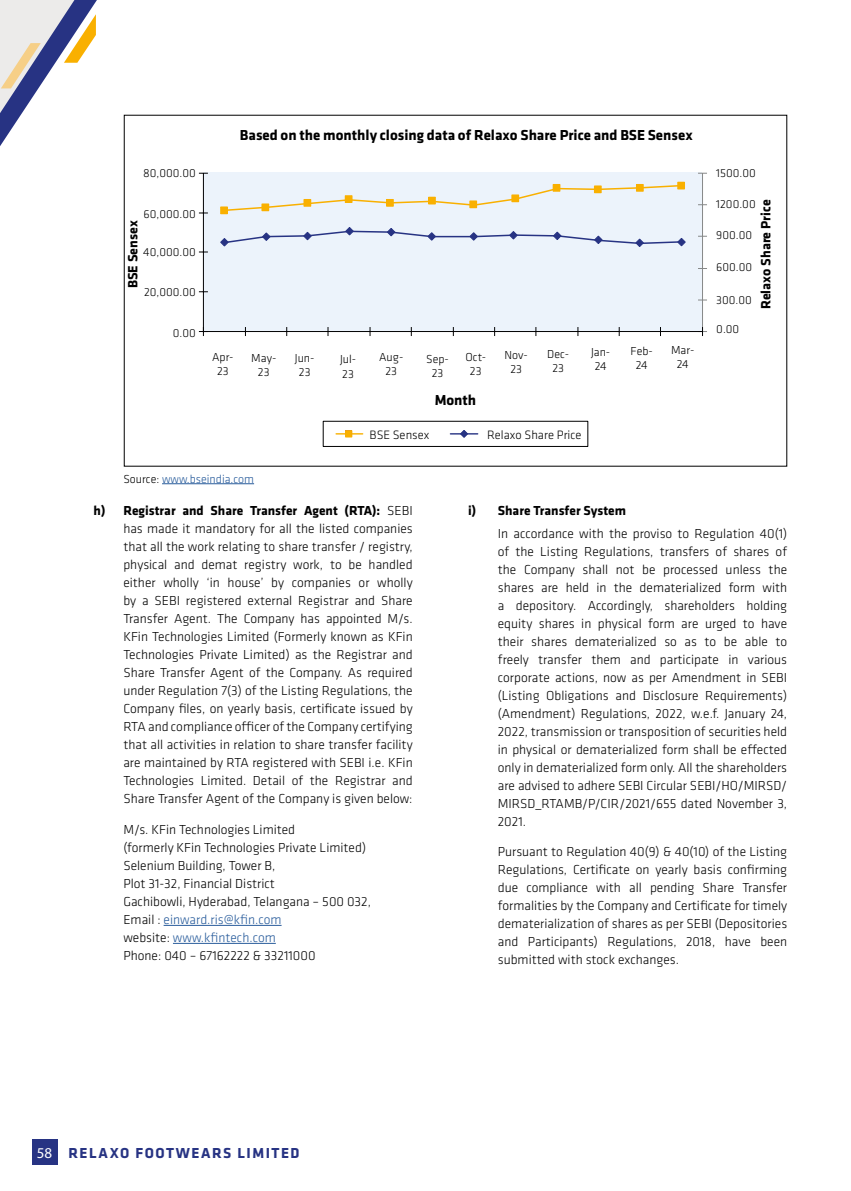
<style>
.page{position:relative;width:851px;height:1191px;background:#fff}
.page>*{position:absolute;margin:0;border:0;box-sizing:border-box;transform-origin:0 0}
.t1{font:700 15px "Klavika";color:#000}
.t2{font:700 15px "Klavika";letter-spacing:.1em;color:#273383}
.t3{font:700 13.95px "Klavika";color:#000}
.t4{font:300 13.5px/18px "Klavika";color:#000;text-align:justify}
.t5{font:700 13.5px "Klavika";color:#000}
.t6{font:300 12.6px "Klavika";color:#000}
.t7{font:300 12px/14.4px "Klavika";color:#000;text-align:center}
.t8{font:300 12px "Klavika";color:#275b9b}
.s1{color:#000}
.s2{font-weight:700}
.s3{color:#275b9b}
.s4{font-family:"Myriad Pro";font-weight:400;color:#fff}
</style>
<div class="page">
<svg style="left:0;top:0;width:97px;height:146px"></svg>
<div style="left:32px;top:1139px;width:25px;height:25px;background:#273383"></div>
<div style="left:204px;top:173px;width:498px;height:159px;background:#ecf3fb"></div>
<hr style="left:702px;top:173px;width:1px;height:158px;background:#878989">
<hr style="left:203px;top:173px;width:1px;height:158px;background:#020203">
<hr style="left:203px;top:331px;width:499px;height:1px;background:#020203">
<svg style="left:699px;top:327px;width:8px;height:9px"></svg>
<svg style="left:199px;top:327px;width:9px;height:9px"></svg>
<svg style="left:222px;top:184px;width:461px;height:28px"></svg>
<div style="left:221px;top:207px;width:6px;height:7px;background:#f9b000"></div>
<div style="left:220px;top:207px;width:8px;height:7px;border:1px solid #f9b000"></div>
<div style="left:262px;top:204px;width:7px;height:7px;background:#f9b000"></div>
<div style="left:261px;top:204px;width:8px;height:7px;border:1px solid #f9b000"></div>
<div style="left:304px;top:199px;width:7px;height:7px;background:#f9b000"></div>
<div style="left:303px;top:199px;width:8px;height:8px;border:1px solid #f9b000"></div>
<div style="left:345px;top:196px;width:7px;height:6px;background:#f9b000"></div>
<div style="left:345px;top:195px;width:7px;height:8px;border:1px solid #f9b000"></div>
<div style="left:386px;top:199px;width:7px;height:7px;background:#f9b000"></div>
<div style="left:386px;top:199px;width:7px;height:8px;border:1px solid #f9b000"></div>
<div style="left:428px;top:197px;width:7px;height:7px;background:#f9b000"></div>
<div style="left:470px;top:201px;width:6px;height:7px;background:#f9b000"></div>
<div style="left:469px;top:201px;width:8px;height:7px;border:1px solid #f9b000"></div>
<div style="left:512px;top:195px;width:6px;height:7px;background:#f9b000"></div>
<div style="left:511px;top:195px;width:8px;height:7px;border:1px solid #f9b000"></div>
<div style="left:553px;top:184px;width:7px;height:7px;background:#f9b000"></div>
<div style="left:552px;top:184px;width:8px;height:8px;border:1px solid #f9b000"></div>
<div style="left:594px;top:186px;width:7px;height:7px;background:#f9b000"></div>
<div style="left:636px;top:184px;width:7px;height:7px;background:#f9b000"></div>
<div style="left:636px;top:184px;width:7px;height:8px;border:1px solid #f9b000"></div>
<div style="left:677px;top:182px;width:7px;height:7px;background:#f9b000"></div>
<div style="left:677px;top:182px;width:7px;height:7px;border:1px solid #f9b000"></div>
<svg style="left:220px;top:227px;width:466px;height:20px"></svg>
<div style="left:323px;top:421px;width:265px;height:25px;border:1px solid #000"></div>
<svg style="left:336px;top:433px;width:26px;height:1px"></svg>
<div style="left:345px;top:430px;width:7px;height:7px;background:#f9b000;border:1px solid #f9b000"></div>
<svg style="left:450px;top:430px;width:27px;height:8px"></svg>
<hr style="left:162px;top:483px;width:92px;height:1px;background:#275b9b">
<hr style="left:164px;top:925px;width:117px;height:1px;background:#275b9b">
<hr style="left:173px;top:943px;width:103px;height:1px;background:#275b9b">
<p class="t7" style="left:143px;top:165px;width:54px">80,000.00</p>
<p class="t7" style="left:143px;top:207px;width:54px">60,000.00</p>
<p class="t7" style="left:143px;top:244px;width:54px">40,000.00</p>
<p class="t7" style="left:144px;top:284px;width:53px">20,000.00</p>
<p class="t7" style="left:173px;top:326px;width:25px">0.00</p>
<p class="t3" style="left:123px;top:288px;width:69px;rotate:-90deg">BSE Sensex</p>
<p class="t1" style="left:240px;top:124px;width:454px">Based on the monthly closing data of Relaxo Share Price and BSE Sensex</p>
<p class="t7" style="left:212px;top:349px;width:23px">Apr-<br>23</p>
<p class="t7" style="left:251px;top:350px;width:27px">May-<br>23</p>
<p class="t7" style="left:295px;top:351px;width:21px">Jun-<br>23</p>
<p class="t7" style="left:671px;top:342px;width:25px">Mar-<br>24</p>
<p class="t7" style="left:630px;top:343px;width:24px">Feb-<br>24</p>
<p class="t7" style="left:591px;top:344px;width:21px">Jan-<br>24</p>
<p class="t7" style="left:547px;top:346px;width:23px">Dec-<br>23</p>
<p class="t7" style="left:504px;top:347px;width:25px">Nov-<br>23</p>
<p class="t7" style="left:465px;top:350px;width:22px">Oct-<br>23</p>
<p class="t7" style="left:379px;top:350px;width:26px">Aug-<br>23</p>
<p class="t7" style="left:426px;top:351px;width:24px">Sep-<br>23</p>
<p class="t7" style="left:340px;top:352px;width:18px;text-align:left">Jul-<br>23</p>
<p class="t1" style="left:434px;top:389px;width:43px">Month</p>
<p class="t6" style="left:369px;top:427px;width:61px">BSE Sensex</p>
<p class="t6" style="left:487px;top:427px;width:96px">Relaxo Share Price</p>
<p class="t7" style="left:716px;top:165px;width:41px">1500.00</p>
<p class="t7" style="left:716px;top:197px;width:41px">1200.00</p>
<p class="t7" style="left:716px;top:227px;width:37px">900.00</p>
<p class="t7" style="left:716px;top:259px;width:37px">600.00</p>
<p class="t7" style="left:716px;top:292px;width:37px">300.00</p>
<p class="t7" style="left:716px;top:321px;width:25px">0.00</p>
<p class="t3" style="left:755px;top:309px;width:111px;rotate:-90deg">Relaxo Share Price</p>
<p class="t8" style="left:123px;top:471px;width:132px"><span class="s1">Source:</span> www.bseindia.com</p>
<p class="t4" style="left:123px;top:502px;width:291px;text-indent:-30px"><span class="s2">h) Registrar and Share Transfer Agent (RTA):</span> SEBI has made it mandatory for all the listed companies that all the work relating to share transfer / registry, physical and demat registry work, to be handled either wholly ‘in house’ by companies or wholly by a SEBI registered external Registrar and Share Transfer Agent. The Company has appointed M/s.<br>KFin Technologies Limited (Formerly known as KFin Technologies Private Limited) as the Registrar and Share Transfer Agent of the Company. As required under Regulation 7(3) of the Listing Regulations, the Company files, on yearly basis, certificate issued by RTA and compliance officer of the Company certifying that all activities in relation to share transfer facility are maintained by RTA registered with SEBI i.e. KFin Technologies Limited. Detail of the Registrar and Share Transfer Agent of the Company is given below:</p>
<p class="t4" style="left:123px;top:820px;width:249px;text-align:left">M/s. KFin Technologies Limited<br>(formerly KFin Technologies Private Limited)<br>Selenium Building, Tower B,<br>Plot 31-32, Financial District<br>Gachibowli, Hyderabad, Telangana – 500 032, Email : <span class="s3">einward.ris@kfin.com<br></span>website: <span class="s3">www.kfintech.com<br></span>Phone: 040 – 67162222 &amp; 33211000</p>
<p class="t5" style="left:468px;top:501px;width:160px">i) Share Transfer System</p>
<p class="t4" style="left:497px;top:524px;width:291px">In accordance with the proviso to Regulation 40(1) of the Listing Regulations, transfers of shares of the Company shall not be processed unless the shares are held in the dematerialized form with a depository. Accordingly, shareholders holding equity shares in physical form are urged to have their shares dematerialized so as to be able to freely transfer them and participate in various corporate actions, now as per Amendment in SEBI (Listing Obligations and Disclosure Requirements) (Amendment) Regulations, 2022, w.e.f. January 24, 2022, transmission or transposition of securities held in physical or dematerialized form shall be effected only in dematerialized form only. All the shareholders are advised to adhere SEBI Circular SEBI/HO/MIRSD/ MIRSD_RTAMB/P/CIR/2021/655 dated November 3, 2021.</p>
<p class="t4" style="left:497px;top:842px;width:291px">Pursuant to Regulation 40(9) &amp; 40(10) of the Listing Regulations, Certificate on yearly basis confirming due compliance with all pending Share Transfer formalities by the Company and Certificate for timely dematerialization of shares as per SEBI (Depositories and Participants) Regulations, 2018, have been submitted with stock exchanges.</p>
<p class="t2" style="left:37px;top:1141px;width:264px"><span class="s4">58</span> RELAXO FOOTWEARS LIMITED</p>
</div>
